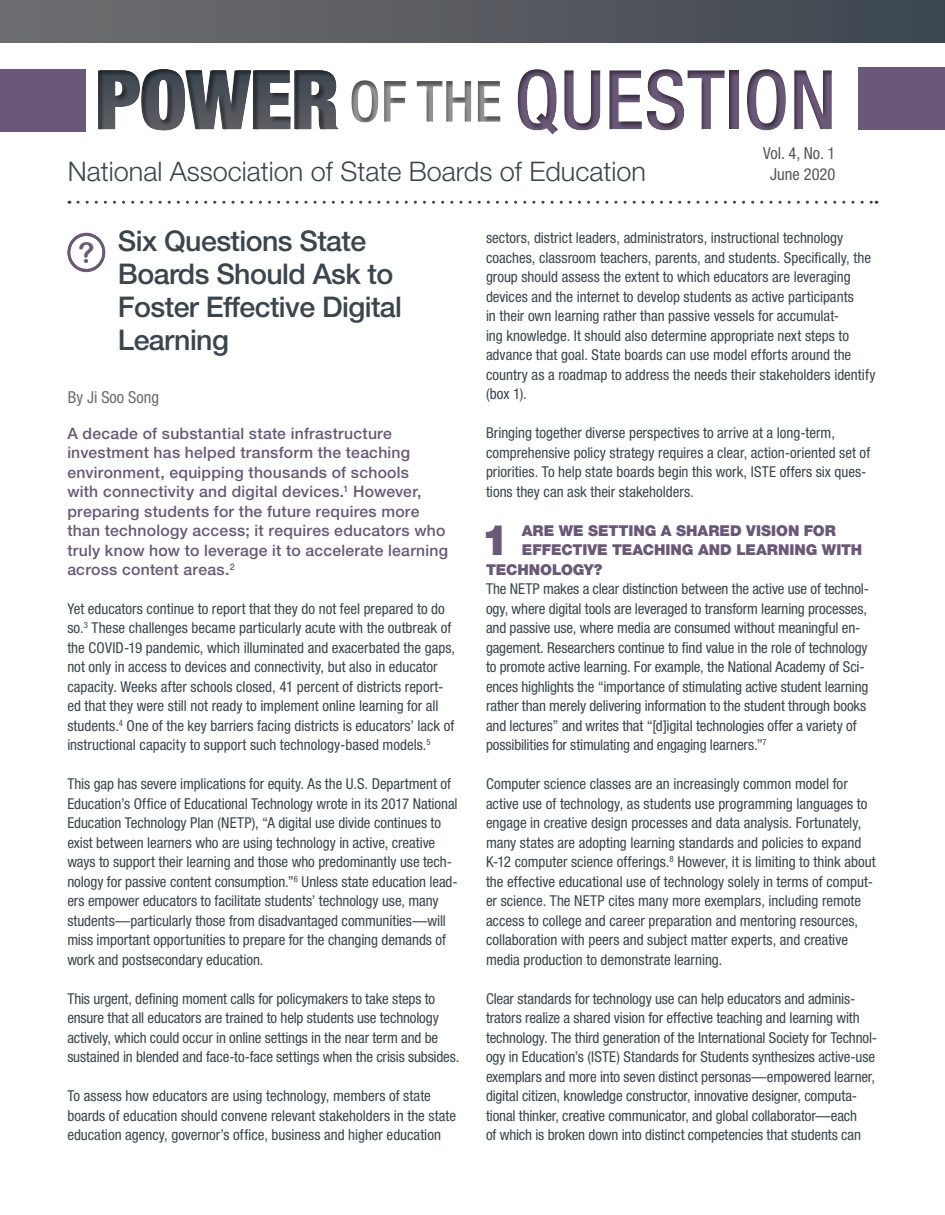
<style>
.page{position:relative;width:945px;height:1215px;background:#fff}
.page>*{position:absolute;margin:0;border:0;box-sizing:border-box;transform-origin:0 0}
.t1{font:500 condensed 82.5px "Helvetica Neue LT Std";color:#695877}
.Numbered_Lead_In{font:900 42.3px "Helvetica Neue LT Std";color:#695877}
.t2{font:500 28.5px/33px "Helvetica Neue LT Std";letter-spacing:-.02em;color:#3a454e}
.t3{font:28.5px "Arial Rounded MT Bold";color:#695877}
.National_Association{font:300 27px "Helvetica Neue LT Std";color:#3a454e}
.t4{font:condensed 16.5px/21px "Helvetica Neue LT Std";color:#57585a;text-align:center}
.Author_s_Name{font:condensed 16.5px "Helvetica Neue LT Std";color:#6c6d70}
.Intro_Paragraph{font:500 15.75px/19.5px "Helvetica Neue LT Std";letter-spacing:.015em;color:#695877}
.Body_Text{font:condensed 15px/19.5px "Helvetica Neue LT Std";color:#3a454e}
.Numbered_Lead_In-2{font:900 15px "Helvetica Neue LT Std";color:#695877}
.s1{font-weight:900;color:#fff}
.s2{font-size:57px;color:#939598}
</style>
<div class="page">
<div style="left:0;top:0;width:945px;height:42px;background:linear-gradient(to right,#706f71,#3e464f)"></div>
<svg style="left:78px;top:201px;width:799px;height:3px"></svg>
<div style="left:339px;top:50px;width:597px;height:107px;background:#231f20;opacity:.5"></div>
<svg style="left:68px;top:233px;width:37px;height:39px"></svg>
<div style="left:82px;top:49px;width:351px;height:108px;background:#231f20;opacity:.5"></div>
<div style="left:0;top:70px;width:85px;height:62px;background:#695877"></div>
<div style="left:860px;top:68px;width:85px;height:62px;background:#695877"></div>
<div style="left:0;top:0;width:945px;height:39px;background:linear-gradient(to right,#706f71,#3e464f)"></div>
<div style="left:73px;top:239px;width:28px;height:27px;background:#fff;border-radius:50%"></div>
<h1 class="t1" style="left:97px;top:51px;width:741px"><span class="s1">POWER</span> <span class="s2">OF THE</span> QUESTION</h1>
<p class="t4" style="left:763px;top:143px;width:74px">Vol. 4, No. 1<br>June 2020</p>
<p class="National_Association" style="left:68px;top:155px;width:580px">National Association of State Boards of Education</p>
<p class="t3" style="left:78px;top:236px;width:18px">?</p>
<p class="t2" style="left:118px;top:224px;width:286px">Six Questions State<br>Boards Should Ask to<br>Foster Effective Digital<br>Learning</p>
<p class="Author_s_Name" style="left:68px;top:388px;width:93px">By Ji Soo Song</p>
<p class="Intro_Paragraph" style="left:67px;top:423px;width:382px">A decade of substantial state infrastructure investment has helped transform the teaching environment, equipping thousands of schools<br>with connectivity and digital devices.<sup>1</sup> However, preparing students for the future requires more than technology access; it requires educators who truly know how to leverage it to accelerate learning across content areas.<sup>2</sup></p>
<p class="Body_Text" style="left:67px;top:598px;width:389px">Yet educators continue to report that they do not feel prepared to do so.<sup>3</sup> These challenges became particularly acute with the outbreak of the COVID-19 pandemic, which illuminated and exacerbated the gaps, not only in access to devices and connectivity, but also in educator capacity. Weeks after schools closed, 41 percent of districts report&shy;ed that they were still not ready to implement online learning for all students.<sup>4</sup> One of the key barriers facing districts is educators’ lack of instructional capacity to support such technology-based models.<sup>5</sup></p>
<p class="Body_Text" style="left:67px;top:774px;width:392px">This gap has severe implications for equity. As the U.S. Department of Education’s Office of Educational Technology wrote in its 2017 National Education Technology Plan (NETP), “A digital use divide continues to exist between learners who are using technology in active, creative ways to support their learning and those who predominantly use tech&shy;nology for passive content consumption.”<sup>6</sup> Unless state education lead&shy;ers empower educators to facilitate students’ technology use, many students—particularly those from disadvantaged communities—will miss important opportunities to prepare for the changing demands of work and postsecondary education.</p>
<p class="Body_Text" style="left:67px;top:988px;width:394px">This urgent, defining moment calls for policymakers to take steps to ensure that all educators are trained to help students use technology actively, which could occur in online settings in the near term and be sustained in blended and face-to-face settings when the crisis subsides.</p>
<p class="Body_Text" style="left:67px;top:1086px;width:390px">To assess how educators are using technology, members of state boards of education should convene relevant stakeholders in the state education agency, governor’s office, business and higher education</p>
<p class="Body_Text" style="left:486px;top:228px;width:391px">sectors, district leaders, administrators, instructional technology coaches, classroom teachers, parents, and students. Specifically, the group should assess the extent to which educators are leveraging devices and the internet to develop students as active participants<br>in their own learning rather than passive vessels for accumulat-<br>ing knowledge. It should also determine appropriate next steps to advance that goal. State boards can use model efforts around the country as a roadmap to address the needs their stakeholders identify (box 1).</p>
<p class="Body_Text" style="left:486px;top:423px;width:386px">Bringing together diverse perspectives to arrive at a long-term, comprehensive policy strategy requires a clear, action-oriented set of priorities. To help state boards begin this work, ISTE offers six ques&shy;tions they can ask their stakeholders.</p>
<p class="Numbered_Lead_In" style="left:481px;top:515px;width:30px">1</p>
<p class="Numbered_Lead_In-2" style="left:522px;top:521px;width:316px">ARE WE SETTING A SHARED VISION FOR</p>
<p class="Numbered_Lead_In-2" style="left:522px;top:541px;width:342px">EFFECTIVE TEACHING AND LEARNING WITH</p>
<p class="Numbered_Lead_In-2" style="left:486px;top:560px;width:118px">TECHNOLOGY?</p>
<p class="Body_Text" style="left:486px;top:579px;width:385px">The NETP makes a clear distinction between the active use of technol&shy;ogy, where digital tools are leveraged to transform learning processes, and passive use, where media are consumed without meaningful en&shy;gagement. Researchers continue to find value in the role of technology to promote active learning. For example, the National Academy of Sci&shy;ences highlights the “importance of stimulating active student learning rather than merely delivering information to the student through books and lectures” and writes that “[d]igital technologies offer a variety of possibilities for stimulating and engaging learners.”<sup>7</sup></p>
<p class="Body_Text" style="left:486px;top:774px;width:391px">Computer science classes are an increasingly common model for active use of technology, as students use programming languages to engage in creative design processes and data analysis. Fortunately, many states are adopting learning standards and policies to expand K-12 computer science offerings.<sup>8</sup> However, it is limiting to think about the effective educational use of technology solely in terms of comput&shy;er science. The NETP cites many more exemplars, including remote access to college and career preparation and mentoring resources, collaboration with peers and subject matter experts, and creative media production to demonstrate learning.</p>
<p class="Body_Text" style="left:486px;top:988px;width:393px">Clear standards for technology use can help educators and adminis&shy;trators realize a shared vision for effective teaching and learning with technology. The third generation of the International Society for Technol&shy;ogy in Education’s (ISTE) Standards for Students synthesizes active-use exemplars and more into seven distinct personas—empowered learner, digital citizen, knowledge constructor, innovative designer, computa&shy;tional thinker, creative communicator, and global collaborator—each<br>of which is broken down into distinct competencies that students can</p>
</div>
